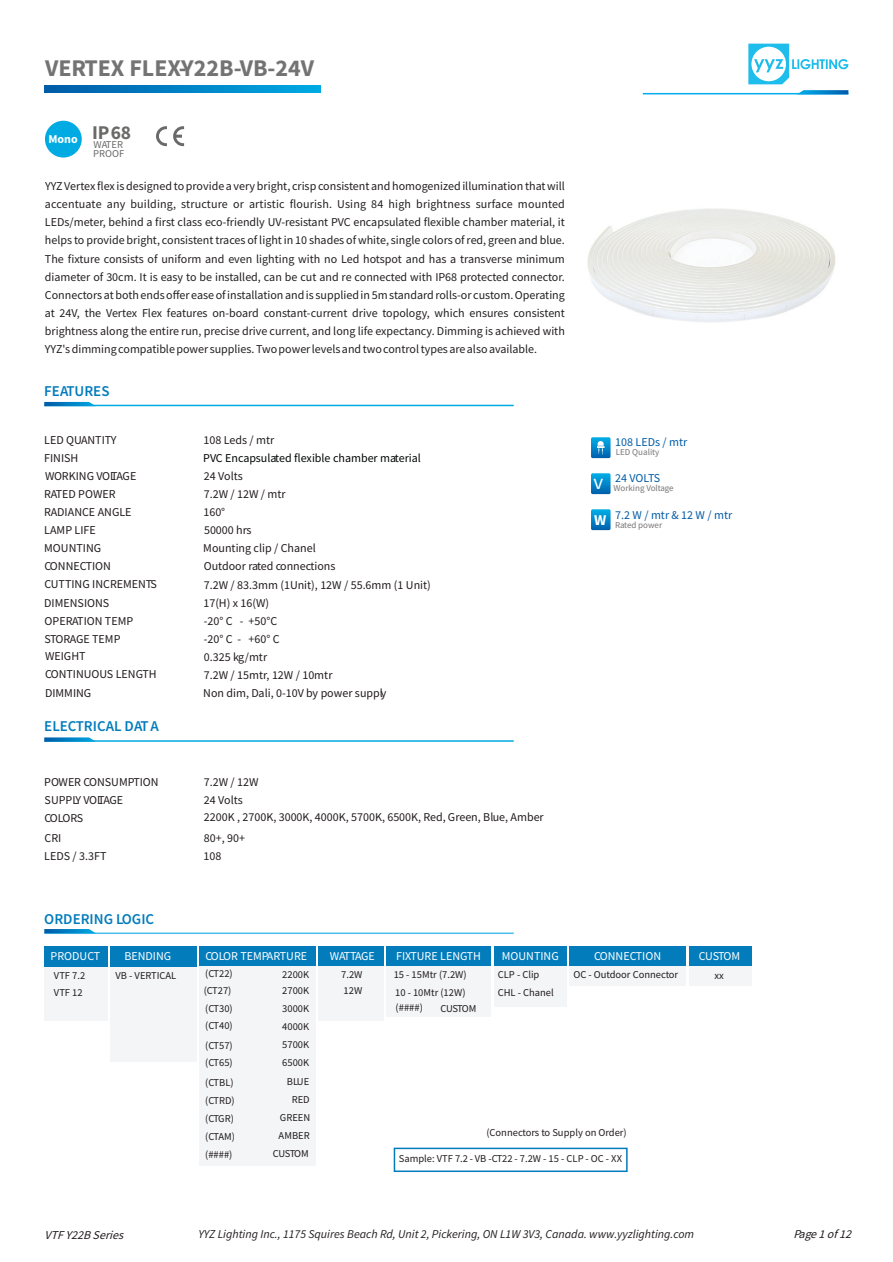
<style>
.page{position:relative;width:893px;height:1262px;background:#fff}
.page>*{position:absolute;margin:0;border:0;box-sizing:border-box;transform-origin:0 0}
.t1{font:700 24px "Source Sans Pro";color:#737374}
.t2{font:21px "Source Sans Pro";color:#fff}
.t3{font:700 19.5px "Source Sans Pro";color:#6a6a69}
.t4{font:600 15px "Source Sans Pro";color:#037cbc}
.t5{font:12px/18.1px "Source Sans Pro";color:#231f20;text-align:justify}
.t6{font:12px/18px "Source Sans Pro";color:#221c1e}
.t7{font:italic 12px "Source Sans Pro";color:#231f20}
.t8{font:12px "Source Sans Pro";color:#fff}
.t9{font:12px "Source Sans Pro";color:#040606}
.t10{font:12px "Source Sans Pro";color:#005ca7}
.t11{font:italic 12px "Source Sans Pro";color:#221c1e}
.t12{font:12px "Source Sans Pro";letter-spacing:-.02em;color:#fff}
.t13{font:700 12px "Source Sans Pro";color:#fff}
.t14{font:10.5px/18px "Source Sans Pro";color:#221c1e}
.t15{font:10.5px/9px "Source Sans Pro";color:#6a6a69}
.t16{font:9px "Source Sans Pro";color:#787678}
</style>
<div class="page">
<div style="left:110px;top:966px;width:86px;height:96px;background:#f3f5f6"></div>
<div style="left:110px;top:945px;width:86px;height:21px;background:#037cbc"></div>
<hr style="left:44px;top:405px;width:469px;height:1px;background:#00abe3">
<svg style="left:44px;top:402px;width:52px;height:4px"></svg>
<hr style="left:44px;top:740px;width:469px;height:1px;background:#00abe3">
<svg style="left:44px;top:737px;width:52px;height:4px"></svg>
<hr style="left:44px;top:932px;width:469px;height:2px;background:#47bded">
<svg style="left:44px;top:929px;width:52px;height:4px"></svg>
<svg style="left:591px;top:437px;width:19px;height:21px"></svg>
<svg style="left:597px;top:441px;width:7px;height:13px"></svg>
<svg style="left:591px;top:473px;width:19px;height:21px"></svg>
<svg style="left:591px;top:509px;width:19px;height:21px"></svg>
<svg style="left:156px;top:126px;width:11px;height:20px"></svg>
<svg style="left:173px;top:126px;width:11px;height:20px"></svg>
<div style="left:45px;top:121px;width:37px;height:36px;background:#00abe3;border-radius:50%"></div>
<div style="left:318px;top:945px;width:66px;height:21px;background:#037cbc"></div>
<div style="left:318px;top:966px;width:66px;height:55px;background:#f3f5f6"></div>
<div style="left:386px;top:945px;width:105px;height:21px;background:#037cbc"></div>
<div style="left:386px;top:966px;width:105px;height:51px;background:#f3f5f6"></div>
<div style="left:493px;top:945px;width:73px;height:21px;background:#037cbc"></div>
<div style="left:493px;top:966px;width:73px;height:40px;background:#f3f5f6"></div>
<div style="left:688px;top:945px;width:63px;height:21px;background:#037cbc"></div>
<div style="left:688px;top:966px;width:63px;height:19px;background:#f3f5f6"></div>
<div style="left:569px;top:945px;width:117px;height:21px;background:#037cbc"></div>
<div style="left:569px;top:966px;width:117px;height:19px;background:#f3f5f6"></div>
<div style="left:393px;top:1147px;width:234px;height:25px;border:2px solid #037cbc"></div>
<div style="left:199px;top:945px;width:117px;height:21px;background:#037cbc"></div>
<div style="left:199px;top:966px;width:117px;height:199px;background:#f3f5f6"></div>
<img style="left:587px;top:208px;width:249px;height:115px">
<svg style="left:45px;top:85px;width:275px;height:8px;background:#0082c5"></svg>
<div style="left:44px;top:966px;width:64px;height:55px;background:#f3f5f6"></div>
<div style="left:44px;top:945px;width:64px;height:21px;background:#037cbc"></div>
<svg style="left:748px;top:44px;width:100px;height:40px"></svg>
<hr style="left:643px;top:93px;width:205px;height:1px;background:#00aeef">
<svg style="left:796px;top:90px;width:52px;height:4px"></svg>
<h1 class="t1" style="left:45px;top:58px;width:271px">VERTEX FLEX-Y22B-VB-24V</h1>
<p class="t13" style="left:48px;top:134px;width:31px">Mono</p>
<h3 class="t3" style="left:92px;top:124px;width:41px">IP68</h3>
<p class="t15" style="left:93px;top:141px;width:33px">WATER<br>PROOF</p>
<p class="t5" style="left:45px;top:178px;width:521px">YYZ Vertex flex is designed to provide a very bright, crisp consistent and homogenized illumination that will accentuate any building, structure or artistic flourish. Using 84 high brightness surface mounted LEDs/meter, behind a first class eco-friendly UV-resistant PVC encapsulated flexible chamber material, it helps to provide bright, consistent traces of light in 10 shades of white, single colors of red, green and blue.<br>The fixture consists of uniform and even lighting with no Led hotspot and has a transverse minimum diameter of 30cm. It is easy to be installed, can be cut and re connected with IP68 protected connector.<br>Connectors at both ends offer ease of installation and is supplied in 5m standard rolls-or custom. Operating at 24V, the Vertex Flex features on-board constant-current drive topology, which ensures consistent brightness along the entire run, precise drive current, and long life expectancy. Dimming is achieved with YYZ's dimming compatible power supplies. Two power levels and two control types are also available.</p>
<p class="t4" style="left:44px;top:384px;width:67px">FEATURES</p>
<p class="t6" style="left:44px;top:431px;width:114px">LED QUANTITY<br>FINISH<br>WORKING VOLTAGE<br>RATED POWER<br>RADIANCE ANGLE<br>LAMP LIFE<br>MOUNTING<br>CONNECTION<br>CUTTING INCREMENTS</p>
<p class="t6" style="left:44px;top:595px;width:90px">DIMENSIONS<br>OPERATION TEMP<br>STORAGE TEMP</p>
<p class="t6" style="left:45px;top:647px;width:113px">WEIGHT<br>CONTINUOUS LENGTH</p>
<p class="t6" style="left:45px;top:685px;width:48px">DIMMING</p>
<p class="t4" style="left:44px;top:720px;width:116px">ELECTRICAL DATA</p>
<p class="t6" style="left:44px;top:774px;width:116px">POWER CONSUMPTION<br>SUPPLY VOLTAGE<br>COLORS</p>
<p class="t6" style="left:44px;top:829px;width:64px">CRI<br>LEDS / 3.3FT</p>
<p class="t4" style="left:44px;top:912px;width:111px">ORDERING LOGIC</p>
<p class="t6" style="left:203px;top:431px;width:72px">108 Leds / mtr</p>
<p class="t9" style="left:203px;top:452px;width:219px">PVC Encapsulated flexible chamber material</p>
<p class="t6" style="left:203px;top:468px;width:229px">24 Volts<br>7.2W / 12W / mtr<br>160°<br>50000 hrs<br>Mounting clip / Chanel<br>Outdoor rated connections<br>7.2W / 83.3mm (1Unit), 12W / 55.6mm (1 Unit)<br>17(H) x 16(W)<br>-20° C - +50°C<br>-20° C - +60° C<br>0.325 kg/mtr<br>7.2W / 15mtr, 12W / 10mtr<br>Non dim, Dali, 0-10V by power supply</p>
<p class="t6" style="left:204px;top:774px;width:341px;line-height:17.5px">7.2W / 12W<br>24 Volts<br>2200K , 2700K, 3000K, 4000K, 5700K, 6500K, Red, Green, Blue, Amber</p>
<p class="t6" style="left:203px;top:829px;width:43px">80+, 90+<br>108</p>
<p class="t10" style="left:615px;top:437px;width:74px">108 LEDs / mtr</p>
<p class="t16" style="left:616px;top:449px;width:45px">LED Quality</p>
<p class="t10" style="left:615px;top:473px;width:47px">24 VOLTS</p>
<h2 class="t2" style="left:593px;top:473px;width:11px">v</h2>
<p class="t16" style="left:613px;top:485px;width:62px">Working Voltage</p>
<p class="t10" style="left:615px;top:509px;width:118px">7.2 W / mtr &amp; 12 W / mtr</p>
<p class="t16" style="left:594px;top:521px;width:69px"><sup>W</sup> Rated power</p>
<p class="t8" style="left:51px;top:951px;width:51px">PRODUCT</p>
<p class="t14" style="left:54px;top:967px;width:33px;line-height:17px">VTF 7.2<br>VTF 12</p>
<p class="t8" style="left:124px;top:951px;width:48px">BENDING</p>
<p class="t14" style="left:115px;top:967px;width:62px">VB - VERTICAL</p>
<p class="t8" style="left:205px;top:951px;width:103px">COLOR TEMPARTURE</p>
<p class="t14" style="left:204px;top:982px;width:29px">(CT27)</p>
<p class="t14" style="left:205px;top:965px;width:29px">(CT22)</p>
<p class="t14" style="left:205px;top:1001px;width:29px;line-height:17.1px">(CT30) (CT40)</p>
<p class="t14" style="left:282px;top:967px;width:28px;line-height:15.9px">2200K<br>2700K</p>
<p class="t14" style="left:282px;top:1000px;width:28px;text-align:justify">3000K 4000K 5700K 6500K</p>
<p class="t14" style="left:205px;top:1037px;width:29px">(CT57) (CT65)</p>
<p class="t14" style="left:205px;top:1073px;width:31px;text-align:justify">(CTBL) (CTRD) (CTGR) (CTAM) (####)</p>
<p class="t14" style="left:273px;top:1073px;width:39px;text-align:right">BLUE<br>RED<br>GREEN<br>AMBER<br>CUSTOM</p>
<p class="t12" style="left:330px;top:951px;width:46px">WATTAGE</p>
<p class="t14" style="left:341px;top:968px;width:23px;line-height:15.5px">7.2W<br>12W</p>
<p class="t8" style="left:396px;top:951px;width:86px">FIXTURE LENGTH</p>
<p class="t14" style="left:394px;top:966px;width:74px">15 - 15Mtr (7.2W)<br>10 - 10Mtr (12W)</p>
<p class="t14" style="left:395px;top:999px;width:29px">(####)</p>
<p class="t14" style="left:440px;top:1000px;width:38px">CUSTOM</p>
<p class="t8" style="left:502px;top:951px;width:58px">MOUNTING</p>
<p class="t14" style="left:498px;top:966px;width:58px">CLP - Clip<br>CHL - Chanel</p>
<p class="t8" style="left:594px;top:951px;width:69px">CONNECTION</p>
<p class="t14" style="left:573px;top:966px;width:106px">OC - Outdoor Connector</p>
<p class="t14" style="left:486px;top:1124px;width:142px">(Connectors to Supply on Order)</p>
<p class="t14" style="left:399px;top:1150px;width:225px">Sample: VTF 7.2 - VB -CT22 - 7.2W - 15 - CLP - OC - XX</p>
<p class="t8" style="left:699px;top:951px;width:43px">CUSTOM</p>
<p class="t14" style="left:714px;top:967px;width:11px">xx</p>
<p class="t11" style="left:45px;top:1229px;width:83px">VTFY22B Series</p>
<p class="t11" style="left:793px;top:1228px;width:63px">Page1of 12</p>
<p class="t7" style="left:198px;top:1228px;width:497px">YYZ Lighting Inc., 1175 Squires Beach Rd, Unit 2, Pickering, ON L1W 3V3, Canada. www.yyzlighting.com</p>
</div>
